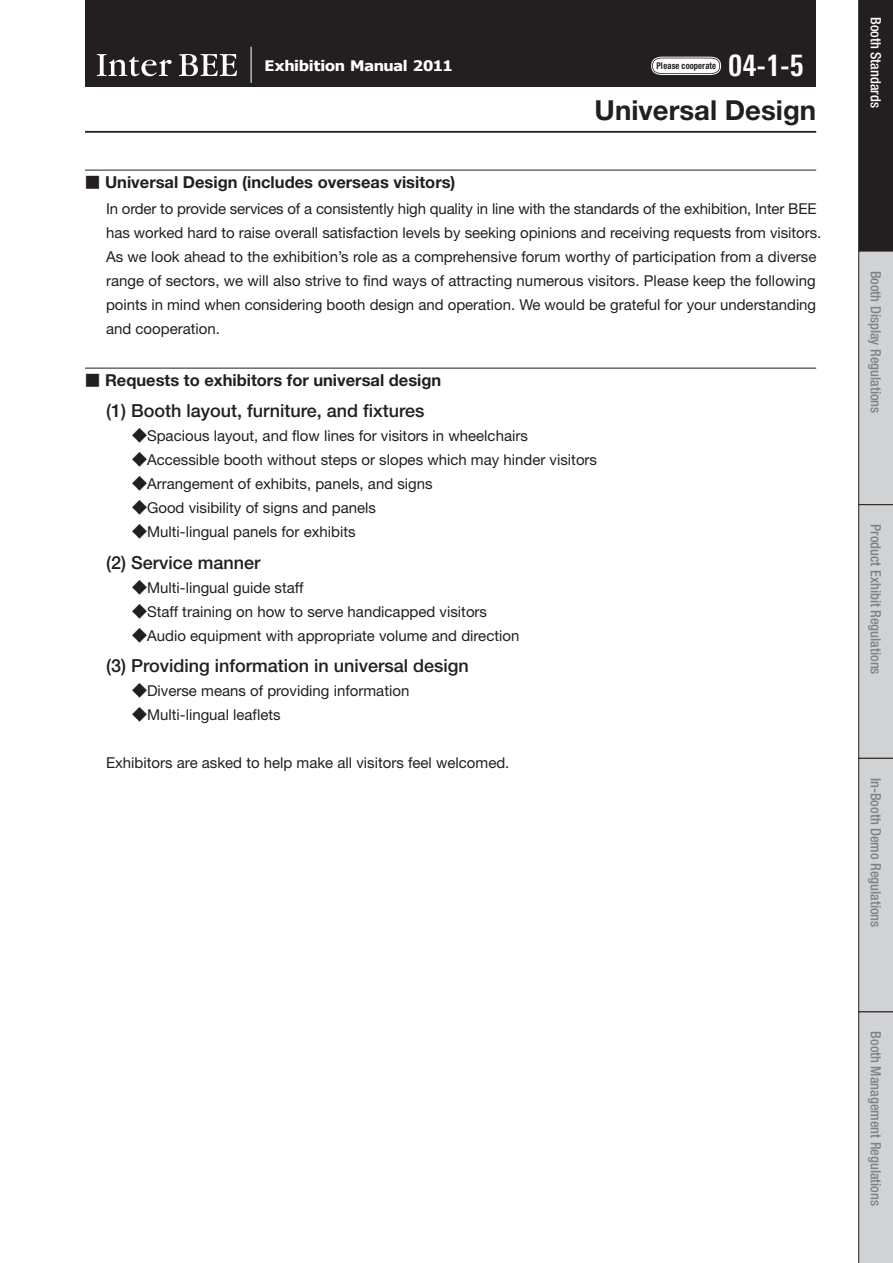
<style>
.page{position:relative;width:893px;height:1263px;background:#fff}
.page>*{position:absolute;margin:0;border:0;box-sizing:border-box;transform-origin:0 0}
.t1{font:700 condensed 30px "Linotype Univers";color:#fff}
.t2{font:700 27.6px "Helvetica Neue";color:#231f20}
.t3{font:500 18px "Helvetica Neue";color:#231f20}
.t4{font:700 16.5px "Helvetica Neue";color:#231f20}
.t5{font:15px/24px "Helvetica Neue";color:#231f20}
.t6{font:700 14.55px "Tahoma";letter-spacing:-.015em;color:#fff;scale:1.11 1}
.t7{font:500 condensed 14.25px "Helvetica Neue";color:#808285}
.t8{font:500 condensed 14.25px "Helvetica Neue";color:#fff}
.t9{font:700 condensed 9.45px "Helvetica Neue";letter-spacing:.015em;color:#231f20;scale:.9 1}
.s1{font-family:"Shin Go Pr 6";font-size:15px}
.s2{font-family:"Ryumin Pr 6 N"}
</style>
<div class="page">
<hr style="left:85px;top:131px;width:731px;height:2px;background:#231f20">
<hr style="left:85px;top:170px;width:731px;height:1px;background:#231f20">
<hr style="left:85px;top:368px;width:731px;height:1px;background:#231f20">
<div style="left:85px;top:0;width:731px;height:87px;background:#231f20"></div>
<svg style="left:97px;top:54px;width:75px;height:22px"></svg>
<svg style="left:179px;top:54px;width:58px;height:22px"></svg>
<hr style="left:251px;top:47px;width:1px;height:36px;background:#fff">
<svg style="left:858px;top:0;width:35px;height:1263px"></svg>
<svg style="left:651px;top:56px;width:70px;height:19px"></svg>
<p class="t6" style="left:265px;top:55px;width:171px">Exhibition Manual 2011</p>
<p class="t1" style="left:728px;top:48px;width:77px">04-1-5</p>
<p class="t2" style="left:595px;top:93px;width:223px">Universal Design</p>
<p class="t9" style="left:657px;top:60px;width:68px">Please cooperate</p>
<p class="t4" style="left:85px;top:172px;width:372px"><span class="s1">■</span> Universal Design (includes overseas visitors)</p>
<p class="t5" style="left:106px;top:196px;width:717px">In order to provide services of a consistently high quality in line with the standards of the exhibition, Inter BEE has worked hard to raise overall satisfaction levels by seeking opinions and receiving requests from visitors.<br>As we look ahead to the exhibition’s role as a comprehensive forum worthy of participation from a diverse range of sectors, we will also strive to find ways of attracting numerous visitors. Please keep the following points in mind when considering booth design and operation. We would be grateful for your understanding and cooperation.</p>
<p class="t4" style="left:85px;top:370px;width:358px"><span class="s1">■</span> Requests to exhibitors for universal design</p>
<p class="t3" style="left:106px;top:400px;width:320px">(1) Booth layout, furniture, and fixtures</p>
<p class="t5" style="left:132px;top:424px;width:397px"><span class="s2">◆</span>Spacious layout, and flow lines for visitors in wheelchairs</p>
<p class="t5" style="left:132px;top:448px;width:467px"><span class="s2">◆</span>Accessible booth without steps or slopes which may hinder visitors</p>
<p class="t5" style="left:132px;top:472px;width:302px"><span class="s2">◆</span>Arrangement of exhibits, panels, and signs</p>
<p class="t5" style="left:132px;top:496px;width:245px"><span class="s2">◆</span>Good visibility of signs and panels</p>
<p class="t5" style="left:132px;top:520px;width:225px"><span class="s2">◆</span>Multi-lingual panels for exhibits</p>
<p class="t3" style="left:106px;top:551px;width:156px">(2) Service manner</p>
<p class="t5" style="left:132px;top:575px;width:173px"><span class="s2">◆</span>Multi-lingual guide staff</p>
<p class="t5" style="left:132px;top:599px;width:357px"><span class="s2">◆</span>Staff training on how to serve handicapped visitors</p>
<p class="t5" style="left:132px;top:623px;width:389px"><span class="s2">◆</span>Audio equipment with appropriate volume and direction</p>
<p class="t3" style="left:106px;top:655px;width:364px">(3) Providing information in universal design</p>
<p class="t5" style="left:132px;top:679px;width:279px"><span class="s2">◆</span>Diverse means of providing information</p>
<p class="t5" style="left:132px;top:703px;width:150px"><span class="s2">◆</span>Multi-lingual leaflets</p>
<p class="t5" style="left:106px;top:751px;width:405px">Exhibitors are asked to help make all visitors feel welcomed.</p>
<p class="t8" style="left:884px;top:17px;width:92px;rotate:90deg">Booth Standards</p>
<p class="t7" style="left:884px;top:270px;width:144px;rotate:90deg">Booth Display Regulations</p>
<p class="t7" style="left:884px;top:524px;width:152px;rotate:90deg">Product Exhibit Regulations</p>
<p class="t7" style="left:884px;top:778px;width:151px;rotate:90deg">In-Booth Demo Regulations</p>
<p class="t7" style="left:884px;top:1031px;width:176px;rotate:90deg">Booth Management Regulations</p>
</div>
